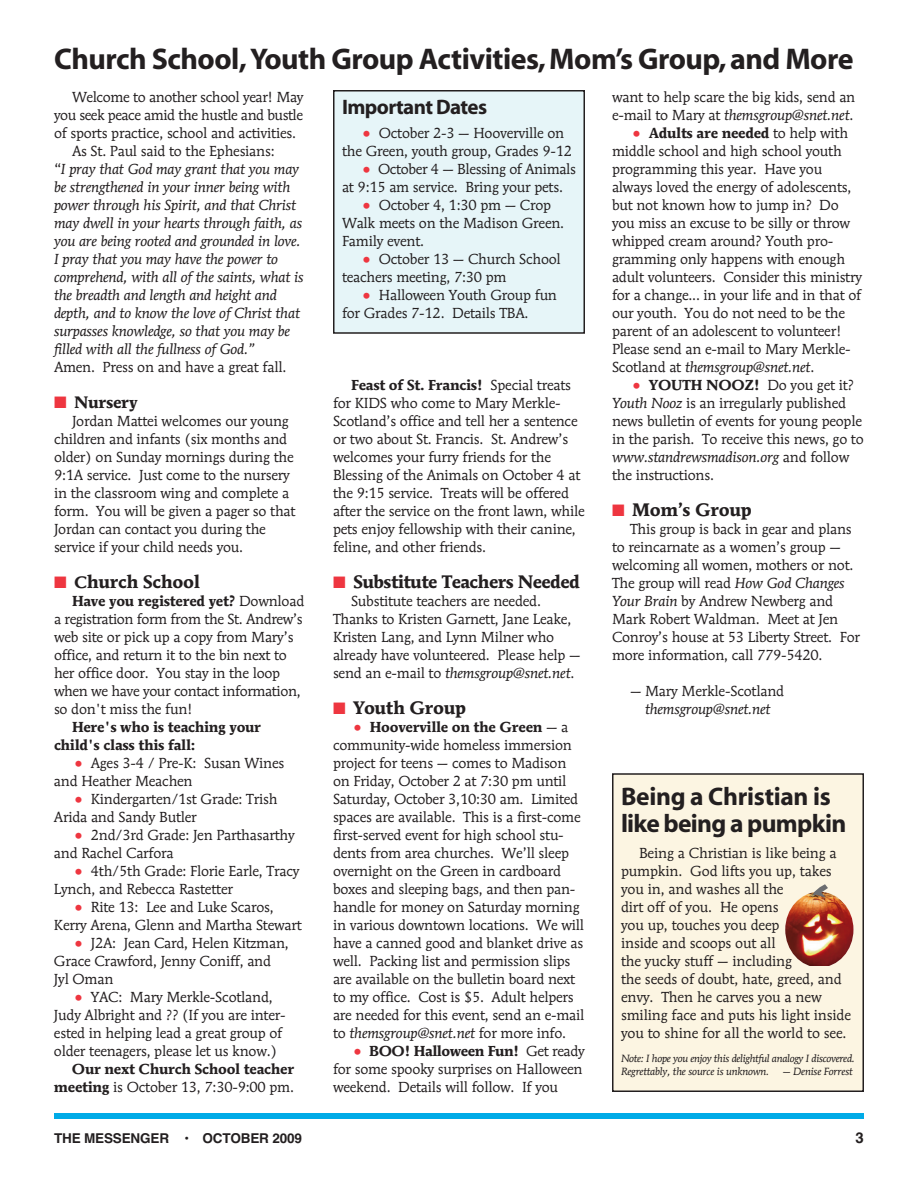
<style>
.page{position:relative;width:918px;height:1188px;background:#fff}
.page>*{position:absolute;margin:0;border:0;box-sizing:border-box;transform-origin:0 0}
.t1{font:700 30px "Myriad";letter-spacing:-.015em;color:#231f20}
.t2{font:700 25.5px/27px "Myriad";letter-spacing:-.015em;color:#231f20}
.t3{font:700 21px "Myriad";letter-spacing:-.03em;color:#231f20}
.t4{font:700 18px "Mendoza Roman";letter-spacing:-.025em;color:#231f20}
.t5{font:700 16.5px "Mendoza Roman";letter-spacing:-.02em;color:#231f20}
.t6{font:700 15px "Helvetica";color:#231f20}
.t7{font:14.4px/18px "Mendoza Roman";letter-spacing:-.015em;color:#231f20}
.t8{font:italic 14.4px "Mendoza Roman";letter-spacing:-.015em;color:#231f20}
.t9{font:700 14.4px/18px "Mendoza Roman";letter-spacing:-.02em;color:#231f20}
.t10{font:14.4px "Mendoza Roman";letter-spacing:-.035em;color:#231f20}
.t11{font:700 13.5px "Helvetica";letter-spacing:-.01em;color:#231f20}
.t12{font:italic 10.35px/13.2px "Mendoza Roman";letter-spacing:-.035em;color:#231f20}
.s1{font-style:normal}
.s2{color:#ee3640}
.s3{font-size:16.5px}
.s4{font-weight:700}
.s5{font-size:22.5px;color:#ee3640}
.s6{font-weight:400}
.s7{font-style:italic}
</style>
<div class="page">
<div style="left:54px;top:1113px;width:810px;height:6px;background:#00abe7"></div>
<div style="left:334px;top:91px;width:250px;height:242px;background:#e6f5f8"></div>
<div style="left:333px;top:90px;width:252px;height:244px;border:2px solid #231f20"></div>
<div style="left:613px;top:774px;width:250px;height:317px;background:#fcf5e2"></div>
<div style="left:612px;top:773px;width:252px;height:319px;border:2px solid #231f20"></div>
<img style="left:785px;top:892px;width:68px;height:75px;border-radius:50%">
<svg style="left:812px;top:884px;width:16px;height:14px"></svg>
<hr style="left:806px;top:966px;width:48px;height:4px;background:#fcf5e2">
<h1 class="t1" style="left:54px;top:48px;width:801px">Church School, Youth Group Activities, Mom’s Group, and More</h1>
<p class="t7" style="left:72px;top:89px;width:233px">Welcome to another school year! May</p>
<p class="t10" style="left:54px;top:109px;width:251px">you seek peace amid the hustle and bustle</p>
<p class="t7" style="left:54px;top:125px;width:244px">of sports practice, school and activities.</p>
<p class="t7" style="left:72px;top:143px;width:204px">As St. Paul said to the Ephesians:</p>
<p class="t8" style="left:54px;top:163px;width:247px"><span class="s1">“</span>I pray that God may grant that you may</p>
<p class="t8" style="left:54px;top:181px;width:238px">be strengthened in your inner being with</p>
<p class="t8" style="left:54px;top:199px;width:244px">power through his Spirit, and that Christ</p>
<p class="t8" style="left:54px;top:217px;width:250px">may dwell in your hearts through faith, as</p>
<p class="t8" style="left:54px;top:235px;width:248px">you are being rooted and grounded in love.</p>
<p class="t8" style="left:54px;top:253px;width:226px">I pray that you may have the power to</p>
<p class="t8" style="left:54px;top:271px;width:251px">comprehend, with all of the saints, what is</p>
<p class="t8" style="left:54px;top:289px;width:225px">the breadth and length and height and</p>
<p class="t8" style="left:54px;top:307px;width:248px">depth, and to know the love of Christ that</p>
<p class="t8" style="left:54px;top:325px;width:238px">surpasses knowledge, so that you may be</p>
<p class="t8" style="left:54px;top:343px;width:203px">filled with all the fullness of God.”</p>
<p class="t7" style="left:54px;top:359px;width:234px">Amen. Press on and have a great fall.</p>
<p class="t5" style="left:54px;top:396px;width:85px"><span class="s2">■</span> Nursery</p>
<p class="t7" style="left:54px;top:413px;width:243px;text-indent:18px">Jordan Mattei welcomes our young children and infants (six months and older) on Sunday mornings during the 9:1A service. Just come to the nursery in the classroom wing and complete a form. You will be given a pager so that Jordan can contact you during the service if your child needs you.</p>
<p class="t4" style="left:54px;top:574px;width:148px"><span class="s2">■</span> <span class="s3">C</span>hurch School</p>
<p class="t7" style="left:54px;top:593px;width:252px;text-indent:18px"><span class="s4">Have you registered yet?</span> Download a registration form from the St. Andrew’s web site or pick up a copy from Mary’s office, and return it to the bin next to her office door. You stay in the loop when we have your contact information, so don't miss the fun!</p>
<p class="t9" style="left:54px;top:719px;width:209px;text-indent:18px">Here's who is teaching your child's class this fall:</p>
<p class="t7" style="left:54px;top:755px;width:232px;text-indent:18px"><span class="s5">•</span> Ages 3-4 / Pre-K: Susan Wines and Heather Meachen</p>
<p class="t7" style="left:54px;top:791px;width:225px;text-indent:18px"><span class="s5">•</span> Kindergarten/1st Grade: Trish<br>Arida and Sandy Butler</p>
<p class="t7" style="left:54px;top:827px;width:242px;text-indent:18px"><span class="s5">•</span> 2nd/3rd Grade: Jen Parthasarthy and Rachel Carfora</p>
<p class="t7" style="left:54px;top:863px;width:247px;text-indent:18px"><span class="s5">•</span> 4th/5th Grade: Florie Earle, Tracy<br>Lynch, and Rebecca Rastetter</p>
<p class="t7" style="left:54px;top:899px;width:250px;text-indent:18px"><span class="s5">•</span> Rite 13: Lee and Luke Scaros,<br>Kerry Arena, Glenn and Martha Stewart</p>
<p class="t7" style="left:54px;top:935px;width:236px;text-indent:18px"><span class="s5">•</span> J2A: Jean Card, Helen Kitzman,<br>Grace Crawford, Jenny Coniff, and<br>Jyl Oman</p>
<p class="t7" style="left:54px;top:989px;width:233px;text-align:center"><span class="s5">•</span> YAC: Mary Merkle-Scotland,<br>Judy Albright and ?? (If you are inter&shy;ested in helping lead a great group of older teenagers, please let us know.)</p>
<p class="t9" style="left:54px;top:1061px;width:242px;text-align:right">Our next Church School teacher meeting <span class="s6">is October 13, 7:30-9:00 pm.</span></p>
<h3 class="t3" style="left:342px;top:99px;width:147px">Important Dates</h3>
<p class="t7" style="left:342px;top:125px;width:232px;text-indent:18px"><span class="s5">•</span> October 2-3 — Hooverville on the Green, youth group, Grades 9-12</p>
<p class="t7" style="left:342px;top:161px;width:235px;text-indent:18px"><span class="s5">•</span> October 4 — Blessing of Animals at 9:15 am service. Bring your pets.</p>
<p class="t7" style="left:342px;top:197px;width:224px;text-indent:18px"><span class="s5">•</span> October 4, 1:30 pm — Crop<br>Walk meets on the Madison Green.<br>Family event.</p>
<p class="t7" style="left:342px;top:251px;width:220px;text-indent:18px"><span class="s5">•</span> October 13 — Church School teachers meeting, 7:30 pm</p>
<p class="t7" style="left:342px;top:287px;width:217px;text-indent:18px"><span class="s5">•</span> Halloween Youth Group fun for Grades 7-12. Details TBA.</p>
<p class="t7" style="left:333px;top:377px;width:253px;text-indent:18px"><span class="s4">Feast of St. Francis!</span> Special treats for KIDS who come to Mary Merkle-Scotland’s office and tell her a sentence or two about St. Francis. St. Andrew’s welcomes your furry friends for the Blessing of the Animals on October 4 at the 9:15 service. Treats will be offered after the service on the front lawn, while pets enjoy fellowship with their canine, feline, and other friends.</p>
<p class="t4" style="left:333px;top:574px;width:248px"><span class="s2">■</span> Substitute Teachers Needed</p>
<p class="t7" style="left:333px;top:593px;width:249px;text-indent:18px">Substitute teachers are needed.<br>Thanks to Kristen Garnett, Jane Leake, Kristen Lang, and Lynn Milner who already have volunteered. Please help — send an e-mail to <span class="s7">themsgroup@snet.net</span>.</p>
<p class="t4" style="left:333px;top:700px;width:135px"><span class="s2">■</span> Youth Group</p>
<p class="t7" style="left:333px;top:719px;width:253px;text-indent:18px"><span class="s5">•</span> <span class="s4">Hooverville on the Green</span> — a community-wide homeless immersion project for teens — comes to Madison on Friday, October 2 at 7:30 pm until Saturday, October 3,10:30 am. Limited spaces are available. This is a first-come first-served event for high school stu&shy;dents from area churches. We’ll sleep overnight on the Green in cardboard boxes and sleeping bags, and then pan&shy;handle for money on Saturday morning in various downtown locations. We will have a canned good and blanket drive as well. Packing list and permission slips are available on the bulletin board next to my office. Cost is $5. Adult helpers are needed for this event, send an e-mail to <span class="s7">themsgroup@snet.net</span> for more info.</p>
<p class="t7" style="left:333px;top:1043px;width:253px;text-indent:18px"><span class="s5">•</span> <span class="s4">BOO! Halloween Fun!</span> Get ready for some spooky surprises on Halloween weekend. Details will follow. If you</p>
<p class="t7" style="left:612px;top:89px;width:245px">want to help scare the big kids, send an e-mail to Mary at <span class="s7">themsgroup@snet.net</span>.</p>
<p class="t7" style="left:612px;top:125px;width:252px;text-indent:18px"><span class="s5">•</span> <span class="s4">Adults are needed</span> to help with middle school and high school youth programming this year. Have you always loved the energy of adolescents, but not known how to jump in? Do you miss an excuse to be silly or throw whipped cream around? Youth pro&shy;gramming only happens with enough adult volunteers. Consider this ministry for a change... in your life and in that of our youth. You do not need to be the parent of an adolescent to volunteer!<br>Please send an e-mail to Mary Merkle-Scotland at <span class="s7">themsgroup@snet.net</span>.</p>
<p class="t7" style="left:612px;top:377px;width:253px;text-indent:18px"><span class="s5">•</span> <span class="s4">YOUTH NOOZ!</span> Do you get it?<br><span class="s7">Youth Nooz</span> is an irregularly published news bulletin of events for young people in the parish. To receive this news, go to <span class="s7">www.standrewsmadison.org</span> and follow the instructions.</p>
<p class="t4" style="left:612px;top:502px;width:141px"><span class="s2">■</span> Mom’s Group</p>
<p class="t7" style="left:612px;top:521px;width:250px;text-indent:18px">This group is back in gear and plans to reincarnate as a women’s group — welcoming all women, mothers or not.<br>The group will read <span class="s7">How God Changes Your Brain</span> by Andrew Newberg and Mark Robert Waldman. Meet at Jen Conroy’s house at 53 Liberty Street. For more information, call 779-5420.</p>
<p class="t7" style="left:630px;top:683px;width:156px">— Mary Merkle-Scotland</p>
<p class="t8" style="left:645px;top:703px;width:127px">themsgroup@snet.net</p>
<h2 class="t2" style="left:621px;top:785px;width:227px">Being a Christian is like being a pumpkin</h2>
<p class="t7" style="left:621px;top:845px;width:232px;text-indent:18px">Being a Christian is like being a pumpkin. God lifts you up, takes you in, and washes all the<br>dirt off of you. He opens<br>you up, touches you deep<br>inside and scoops out all<br>the yucky stuff — including<br>the seeds of doubt, hate, greed, and envy. Then he carves you a new smiling face and puts his light inside you to shine for all the world to see.</p>
<p class="t12" style="left:621px;top:1052px;width:235px">Note: I hope you enjoy this delightful analogy I discovered.<br>Regrettably, the source is unknown.</p>
<p class="t12" style="left:783px;top:1065px;width:72px">— Denise Forrest</p>
<p class="t11" style="left:54px;top:1130px;width:250px">THE MESSENGER • OCTOBER 2009</p>
<p class="t6" style="left:856px;top:1129px;width:10px">3</p>
</div>
